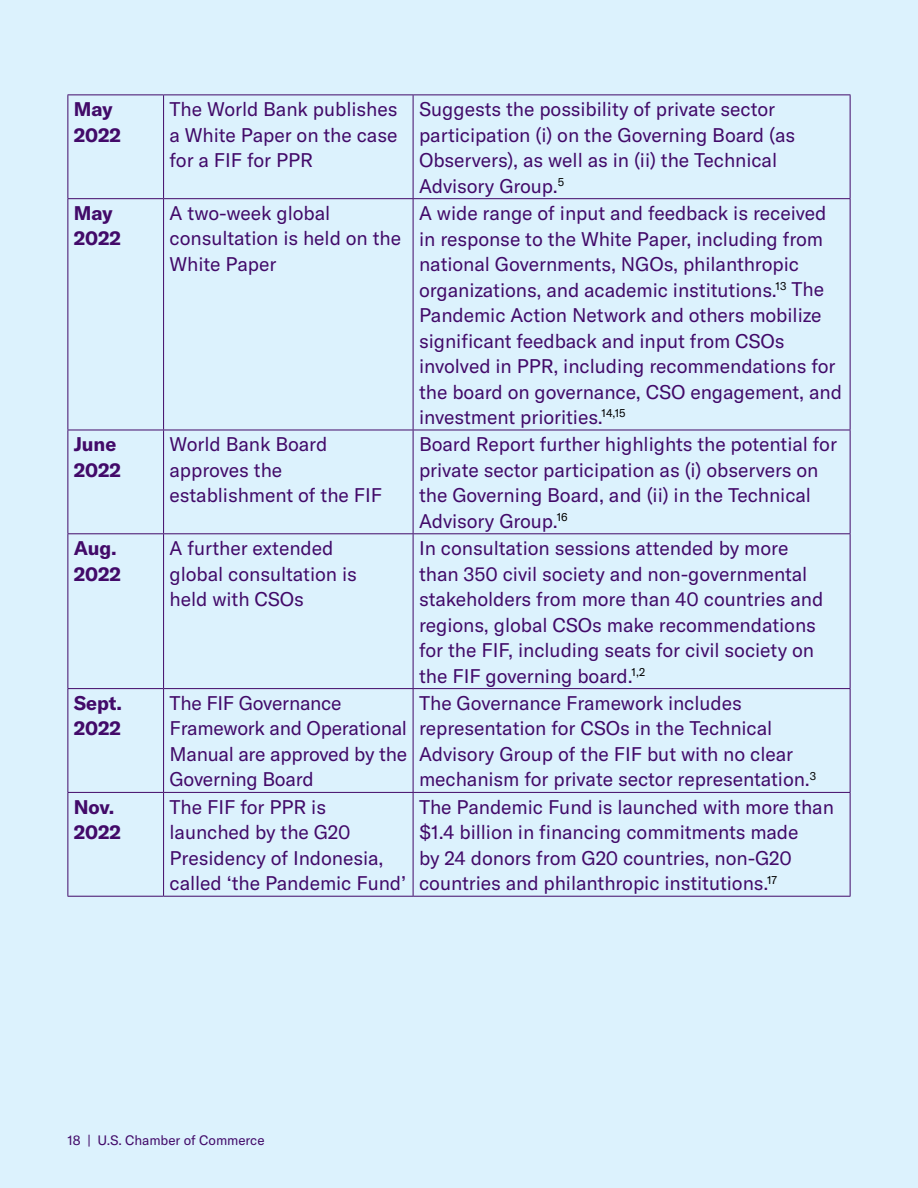
<style>
.page{position:relative;width:918px;height:1188px;background:#dcf2fd}
.page>*{position:absolute;margin:0;border:0;box-sizing:border-box;transform-origin:0 0}
.t1{font:19.5px/25.5px "GT America";letter-spacing:-.005em;color:#420a69}
.t2{font:700 19.5px/25.5px "GT America";letter-spacing:-.005em;color:#420a69}
.t3{font:13.5px "GT America";letter-spacing:-.005em;color:#420a69}
</style>
<div class="page">
<hr style="left:68px;top:94px;width:96px;height:1px;background:#420a69">
<hr style="left:68px;top:95px;width:1px;height:103px;background:#420a69">
<hr style="left:164px;top:94px;width:249px;height:1px;background:#420a69">
<hr style="left:163px;top:95px;width:1px;height:103px;background:#420a69">
<hr style="left:413px;top:94px;width:437px;height:1px;background:#420a69">
<hr style="left:413px;top:95px;width:1px;height:103px;background:#420a69">
<hr style="left:850px;top:95px;width:1px;height:103px;background:#420a69">
<hr style="left:68px;top:198px;width:96px;height:1px;background:#420a69">
<hr style="left:68px;top:199px;width:1px;height:231px;background:#420a69">
<hr style="left:164px;top:198px;width:249px;height:1px;background:#420a69">
<hr style="left:163px;top:199px;width:1px;height:231px;background:#420a69">
<hr style="left:413px;top:198px;width:437px;height:1px;background:#420a69">
<hr style="left:413px;top:199px;width:1px;height:231px;background:#420a69">
<hr style="left:850px;top:199px;width:1px;height:231px;background:#420a69">
<hr style="left:68px;top:430px;width:96px;height:1px;background:#420a69">
<hr style="left:68px;top:430px;width:1px;height:103px;background:#420a69">
<hr style="left:164px;top:430px;width:249px;height:1px;background:#420a69">
<hr style="left:163px;top:430px;width:1px;height:103px;background:#420a69">
<hr style="left:413px;top:430px;width:437px;height:1px;background:#420a69">
<hr style="left:413px;top:430px;width:1px;height:103px;background:#420a69">
<hr style="left:850px;top:430px;width:1px;height:103px;background:#420a69">
<hr style="left:68px;top:533px;width:96px;height:1px;background:#420a69">
<hr style="left:68px;top:534px;width:1px;height:154px;background:#420a69">
<hr style="left:164px;top:533px;width:249px;height:1px;background:#420a69">
<hr style="left:163px;top:534px;width:1px;height:154px;background:#420a69">
<hr style="left:413px;top:533px;width:437px;height:1px;background:#420a69">
<hr style="left:413px;top:534px;width:1px;height:154px;background:#420a69">
<hr style="left:850px;top:534px;width:1px;height:154px;background:#420a69">
<hr style="left:68px;top:688px;width:96px;height:1px;background:#420a69">
<hr style="left:68px;top:689px;width:1px;height:103px;background:#420a69">
<hr style="left:164px;top:688px;width:249px;height:1px;background:#420a69">
<hr style="left:163px;top:689px;width:1px;height:103px;background:#420a69">
<hr style="left:413px;top:688px;width:437px;height:1px;background:#420a69">
<hr style="left:413px;top:689px;width:1px;height:103px;background:#420a69">
<hr style="left:850px;top:689px;width:1px;height:103px;background:#420a69">
<hr style="left:68px;top:792px;width:96px;height:1px;background:#420a69">
<hr style="left:68px;top:793px;width:1px;height:103px;background:#420a69">
<hr style="left:164px;top:792px;width:249px;height:1px;background:#420a69">
<hr style="left:163px;top:793px;width:1px;height:103px;background:#420a69">
<hr style="left:413px;top:792px;width:437px;height:1px;background:#420a69">
<hr style="left:413px;top:793px;width:1px;height:103px;background:#420a69">
<hr style="left:850px;top:793px;width:1px;height:103px;background:#420a69">
<hr style="left:68px;top:896px;width:96px;height:1px;background:#420a69">
<hr style="left:164px;top:896px;width:249px;height:1px;background:#420a69">
<hr style="left:413px;top:896px;width:437px;height:1px;background:#420a69">
<p class="t2" style="left:74px;top:96px;width:49px">May<br>2022</p>
<p class="t1" style="left:170px;top:97px;width:229px;text-align:justify">The World Bank publishes a White Paper on the case for a FIF for PPR</p>
<p class="t1" style="left:419px;top:97px;width:378px">Suggests the possibility of private sector participation (i) on the Governing Board (as Observers), as well as in (ii) the Technical Advisory Group.<sup>5</sup></p>
<p class="t2" style="left:74px;top:200px;width:49px">May<br>2022</p>
<p class="t1" style="left:170px;top:200px;width:233px">A two-week global consultation is held on the<br>White Paper</p>
<p class="t1" style="left:419px;top:200px;width:425px">A wide range of input and feedback is received in response to the White Paper, including from national Governments, NGOs, philanthropic organizations, and academic institutions.<sup>13</sup> The Pandemic Action Network and others mobilize significant feedback and input from CSOs involved in PPR, including recommendations for the board on governance, CSO engagement, and investment priorities.<sup>14,15</sup></p>
<p class="t2" style="left:74px;top:431px;width:49px">June<br>2022</p>
<p class="t1" style="left:170px;top:432px;width:214px">World Bank Board approves the establishment of the FIF</p>
<p class="t1" style="left:419px;top:432px;width:419px">Board Report further highlights the potential for private sector participation as (i) observers on the Governing Board, and (ii) in the Technical Advisory Group.<sup>16</sup></p>
<p class="t2" style="left:74px;top:535px;width:49px">Aug.<br>2022</p>
<p class="t1" style="left:170px;top:535px;width:189px">A further extended global consultation is held with CSOs</p>
<p class="t1" style="left:419px;top:536px;width:406px">In consultation sessions attended by more than 350 civil society and non-governmental stakeholders from more than 40 countries and regions, global CSOs make recommendations for the FIF, including seats for civil society on the FIF governing board.<sup>1,2</sup></p>
<p class="t2" style="left:74px;top:690px;width:50px">Sept.<br>2022</p>
<p class="t1" style="left:170px;top:690px;width:239px">The FIF Governance<br>Framework and Operational<br>Manual are approved by the<br>Governing Board</p>
<p class="t1" style="left:419px;top:690px;width:399px">The Governance Framework includes representation for CSOs in the Technical Advisory Group of the FIF but with no clear mechanism for private sector representation.<sup>3</sup></p>
<p class="t2" style="left:74px;top:794px;width:49px">Nov.<br>2022</p>
<p class="t1" style="left:170px;top:794px;width:238px">The FIF for PPR is launched by the G20<br>Presidency of Indonesia, called ‘the Pandemic Fund’</p>
<p class="t1" style="left:419px;top:794px;width:416px">The Pandemic Fund is launched with more than $1.4 billion in financing commitments made<br>by 24 donors from G20 countries, non-G20 countries and philanthropic institutions.<sup>17</sup></p>
<p class="t3" style="left:68px;top:1132px;width:199px">18 | U.S. Chamber of Commerce</p>
</div>
